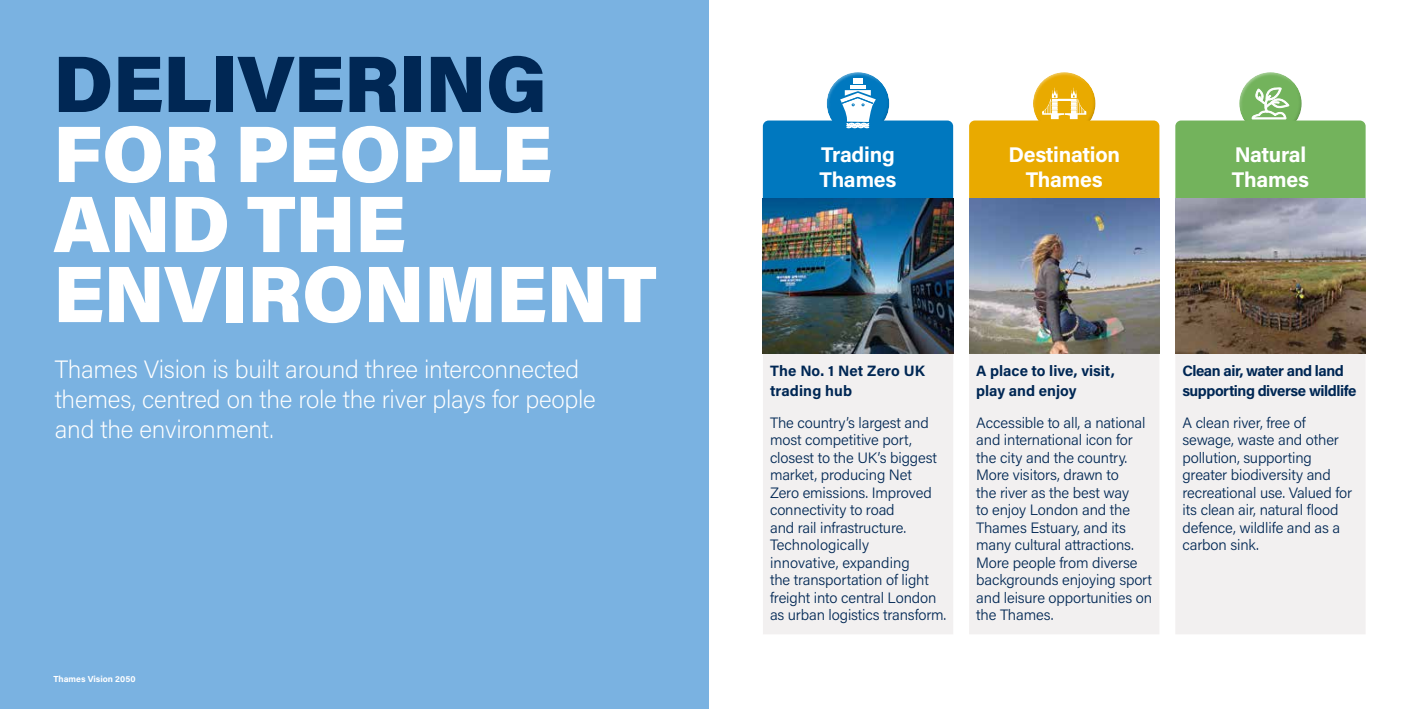
<style>
.page{position:relative;width:1418px;height:709px;background:#fff}
.page>*{position:absolute;margin:0;border:0;box-sizing:border-box;transform-origin:0 0}
.t1{font:900 80px/70px "Acumin Pro";letter-spacing:-.01em;color:#fff}
.t2{font:900 80px "Acumin Pro";letter-spacing:-.01em;color:#002754}
.t3{font:200 25px/30px "Acumin Pro";letter-spacing:-.01em;color:#fff}
.t4{font:700 21.25px/25px "Acumin Pro";letter-spacing:-.01em;color:#fff}
.t5{font:300 15px/17.5px "Acumin Pro";letter-spacing:-.01em;color:#002754}
.t6{font:700 15px/20px "Acumin Pro";letter-spacing:-.03em;color:#002754}
.t7{font:700 15px/20px "Acumin Pro";letter-spacing:-.01em;color:#002754}
.t8{font:700 15px/20px "Acumin Pro";letter-spacing:.01em;color:#002754}
.t9{font:700 8.75px "Acumin Pro";color:#fff}
</style>
<div class="page">
<div style="left:1237px;top:70px;width:63px;height:48px;background:#fff;opacity:.75"></div>
<div style="left:1238px;top:83px;width:64px;height:52px;background:#000;opacity:.3"></div>
<div style="left:825px;top:70px;width:63px;height:48px;background:#fff;opacity:.75"></div>
<div style="left:826px;top:83px;width:64px;height:52px;background:#000;opacity:.3"></div>
<div style="left:1031px;top:70px;width:63px;height:48px;background:#fff;opacity:.75"></div>
<div style="left:1032px;top:83px;width:64px;height:52px;background:#000;opacity:.3"></div>
<div style="left:0;top:0;width:709px;height:709px;background:#7ab2e1"></div>
<div style="left:762px;top:120px;width:191px;height:93px;background:#0078bf;border-radius:6px"></div>
<div style="left:969px;top:120px;width:190px;height:93px;background:#e9aa00;border-radius:6px"></div>
<div style="left:1175px;top:120px;width:190px;height:93px;background:#73b35c;border-radius:6px"></div>
<svg style="left:763px;top:199px;width:602px;height:435px;fill:#f2f0f0"></svg>
<img style="left:763px;top:199px;width:190px;height:155px">
<img style="left:969px;top:199px;width:190px;height:155px">
<img style="left:1175px;top:199px;width:190px;height:155px">
<svg style="left:1251px;top:86px;width:38px;height:34px"></svg>
<hr style="left:850px;top:85px;width:15px;height:4px;background:#fff">
<div style="left:853px;top:79px;width:9px;height:5px;background:#fff"></div>
<svg style="left:840px;top:90px;width:35px;height:38px"></svg>
<svg style="left:1042px;top:88px;width:44px;height:31px"></svg>
<h1 class="t2" style="left:53px;top:27px;width:495px">DELIVERING</h1>
<h1 class="t1" style="left:53px;top:115px;width:605px">FOR PEOPLE<br>AND THE<br>ENVIRONMENT</h1>
<h2 class="t3" style="left:55px;top:353px;width:542px">Thames Vision is built around three interconnected themes, centred on the role the river plays for people and the environment.</h2>
<p class="t9" style="left:53px;top:672px;width:84px">Thames Vision 2050</p>
<h3 class="t4" style="left:819px;top:141px;width:79px">Trading<br>Thames</h3>
<h3 class="t4" style="left:1008px;top:141px;width:113px;text-align:center">Destination<br>Thames</h3>
<h3 class="t4" style="left:1231px;top:141px;width:79px">Natural<br>Thames</h3>
<p class="t8" style="left:770px;top:360px;width:156px">The No. 1 Net Zero UK trading hub</p>
<p class="t7" style="left:976px;top:360px;width:140px">A place to live, visit, play and enjoy</p>
<p class="t6" style="left:1182px;top:360px;width:176px">Clean air, water and land supporting diverse wildlife</p>
<p class="t5" style="left:770px;top:413px;width:178px">The country’s largest and most competitive port, closest to the UK’s biggest market, producing Net<br>Zero emissions. Improved connectivity to road<br>and rail infrastructure.<br>Technologically<br>innovative, expanding<br>the transportation of light freight into central London as urban logistics transform.</p>
<p class="t5" style="left:976px;top:413px;width:177px">Accessible to all, a national and international icon for the city and the country.<br>More visitors, drawn to<br>the river as the best way<br>to enjoy London and the<br>Thames Estuary, and its many cultural attractions.<br>More people from diverse backgrounds enjoying sport and leisure opportunities on the Thames.</p>
<p class="t5" style="left:1182px;top:413px;width:171px">A clean river, free of sewage, waste and other pollution, supporting greater biodiversity and recreational use. Valued for its clean air, natural flood defence, wildlife and as a carbon sink.</p>
</div>
